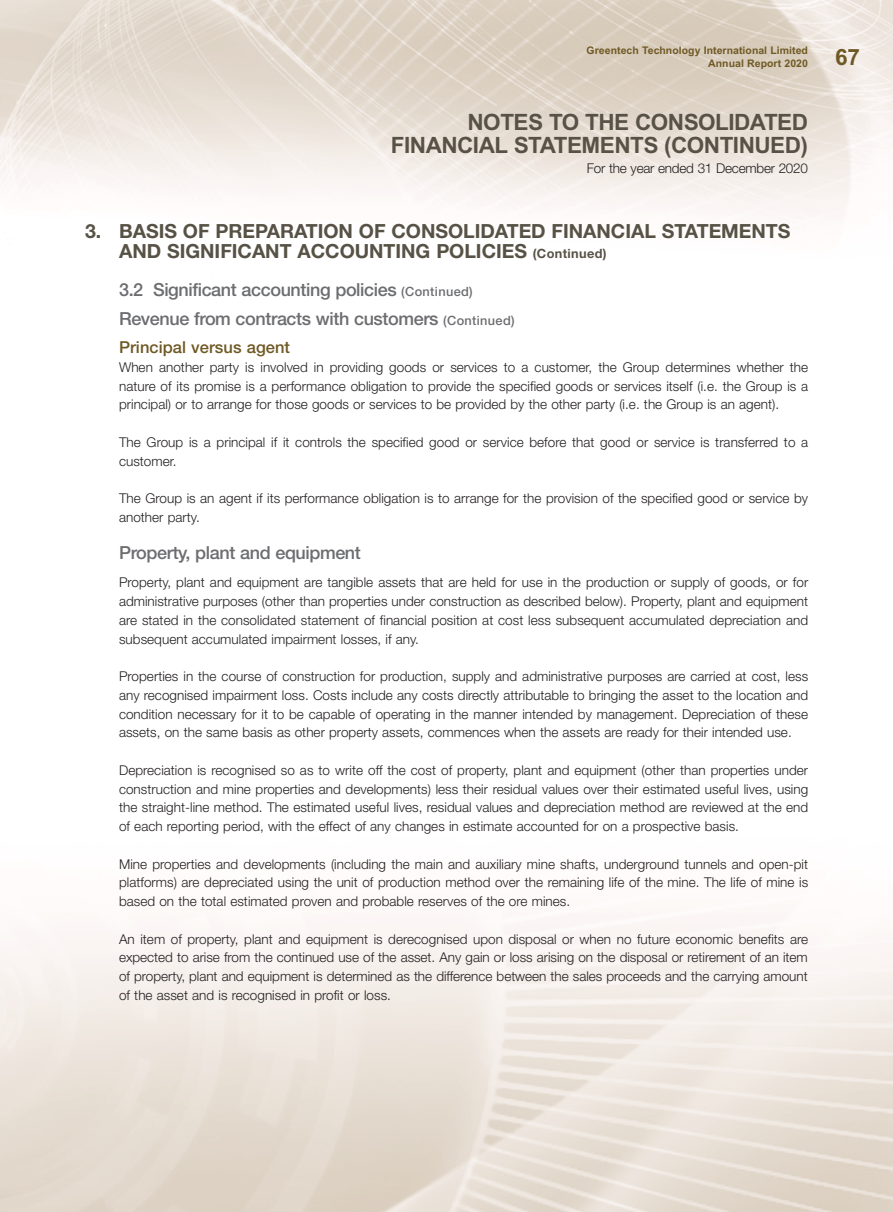
<style>
.page{position:relative;width:893px;height:1212px;background:#fff}
.page>*{position:absolute;margin:0;border:0;box-sizing:border-box;transform-origin:0 0}
.t1{font:700 22.5px/22.5px "Arial MT Std";letter-spacing:-.02em;color:#575245;text-align:right}
.t2{font:700 22.5px "Arial MT Std";color:#6f5924}
.Heading_1{font:700 19.5px/19.5px "Helvetica Neue LT Std";color:#575245}
.Heading_2{font:500 18px "Helvetica Neue LT Std";letter-spacing:-.02em;color:#6c6d70}
.Heading_3{font:500 16.5px "Helvetica Neue LT Std";letter-spacing:.005em;color:#6f5924}
.Body_Text{font:300 13.5px/18.8px "Helvetica Neue LT Std";letter-spacing:.005em;color:#231f20;text-align:justify}
.Body_Text-2{font:300 13.5px "Helvetica Neue LT Std";letter-spacing:-.015em;color:#231f20}
.t3{font:700 10.5px/12.8px "Arial MT Std";letter-spacing:.005em;color:#6f5924;text-align:right}
.s1{font-size:12.75px}
</style>
<div class="page">
<img style="left:0;top:0;width:893px;height:1212px">
<p class="t3" style="left:587px;top:44px;width:223px">Greentech Technology International Limited<br>Annual Report 2020</p>
<h1 class="t1" style="left:391px;top:111px;width:419px">NOTES TO THE CONSOLIDATED<br>FINANCIAL STATEMENTS (CONTINUED)</h1>
<p class="Body_Text-2" style="left:587px;top:160px;width:223px">For the year ended 31 December 2020</p>
<p class="Heading_1" style="left:119px;top:221px;width:673px;text-indent:-34px">3. BASIS OF PREPARATION OF CONSOLIDATED FINANCIAL STATEMENTS<br>AND SIGNIFICANT ACCOUNTING POLICIES <span class="s1">(Continued)</span></p>
<p class="Heading_2" style="left:119px;top:279px;width:355px">3.2 Significant accounting policies <span class="s1">(Continued)</span></p>
<p class="Heading_2" style="left:119px;top:308px;width:397px">Revenue from contracts with customers <span class="s1">(Continued)</span></p>
<p class="Heading_3" style="left:119px;top:337px;width:173px">Principal versus agent</p>
<p class="Body_Text" style="left:119px;top:357px;width:691px">When another party is involved in providing goods or services to a customer, the Group determines whether the nature of its promise is a performance obligation to provide the specified goods or services itself (i.e. the Group is a principal) or to arrange for those goods or services to be provided by the other party (i.e. the Group is an agent).</p>
<p class="Body_Text" style="left:119px;top:432px;width:691px">The Group is a principal if it controls the specified good or service before that good or service is transferred to a customer.</p>
<p class="Body_Text" style="left:119px;top:489px;width:691px">The Group is an agent if its performance obligation is to arrange for the provision of the specified good or service by another party.</p>
<p class="Heading_2" style="left:119px;top:542px;width:243px">Property, plant and equipment</p>
<p class="Body_Text" style="left:119px;top:573px;width:691px">Property, plant and equipment are tangible assets that are held for use in the production or supply of goods, or for administrative purposes (other than properties under construction as described below). Property, plant and equipment are stated in the consolidated statement of financial position at cost less subsequent accumulated depreciation and subsequent accumulated impairment losses, if any.</p>
<p class="Body_Text" style="left:119px;top:667px;width:691px">Properties in the course of construction for production, supply and administrative purposes are carried at cost, less any recognised impairment loss. Costs include any costs directly attributable to bringing the asset to the location and condition necessary for it to be capable of operating in the manner intended by management. Depreciation of these assets, on the same basis as other property assets, commences when the assets are ready for their intended use.</p>
<p class="Body_Text" style="left:119px;top:760px;width:691px">Depreciation is recognised so as to write off the cost of property, plant and equipment (other than properties under construction and mine properties and developments) less their residual values over their estimated useful lives, using the straight-line method. The estimated useful lives, residual values and depreciation method are reviewed at the end of each reporting period, with the effect of any changes in estimate accounted for on a prospective basis.</p>
<p class="Body_Text" style="left:119px;top:854px;width:691px">Mine properties and developments (including the main and auxiliary mine shafts, underground tunnels and open-pit platforms) are depreciated using the unit of production method over the remaining life of the mine. The life of mine is based on the total estimated proven and probable reserves of the ore mines.</p>
<p class="Body_Text" style="left:119px;top:929px;width:690px">An item of property, plant and equipment is derecognised upon disposal or when no future economic benefits are expected to arise from the continued use of the asset. Any gain or loss arising on the disposal or retirement of an item of property, plant and equipment is determined as the difference between the sales proceeds and the carrying amount of the asset and is recognised in profit or loss.</p>
<h1 class="t2" style="left:835px;top:44px;width:26px">67</h1>
</div>
